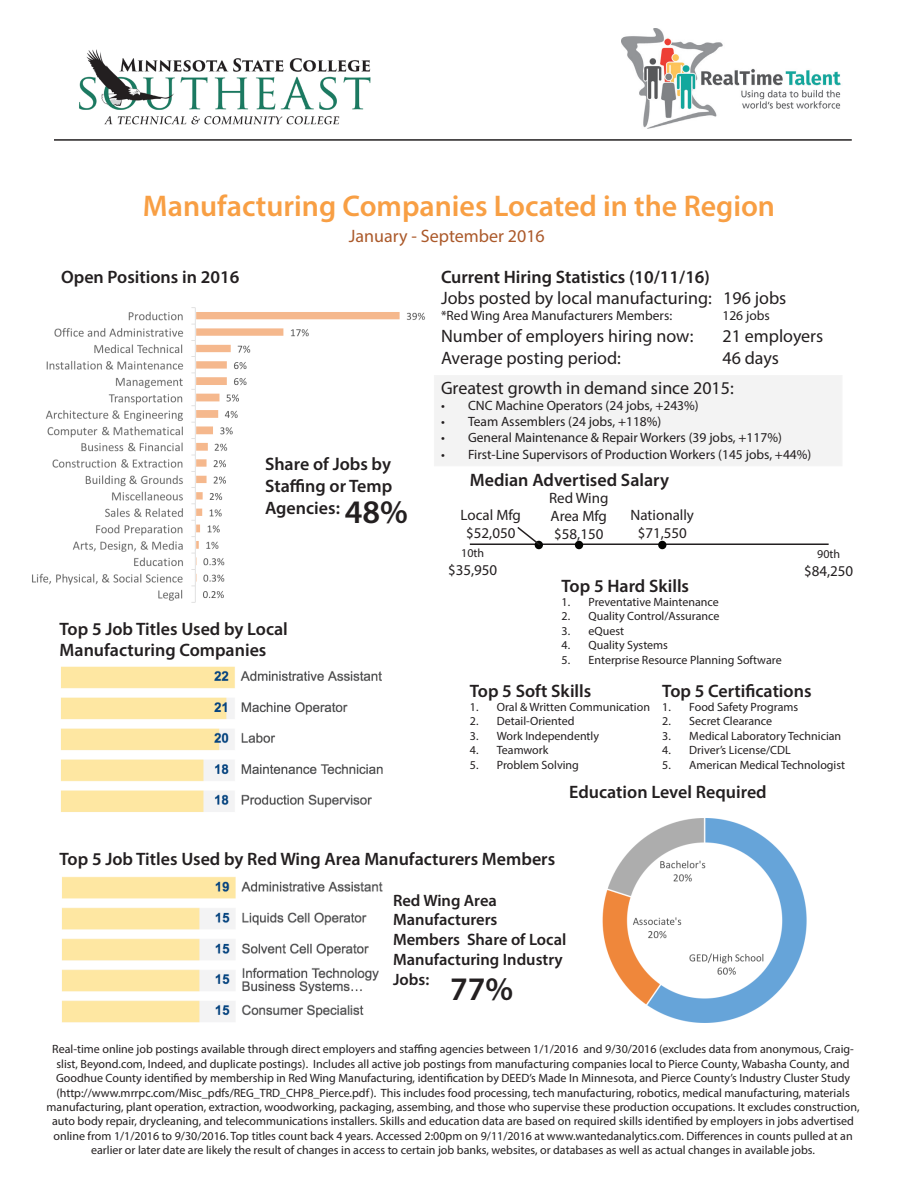
<style>
.page{position:relative;width:918px;height:1188px;background:#fff}
.page>*{position:absolute;margin:0;border:0;box-sizing:border-box;transform-origin:0 0}
.t1{font:600 33px "Myriad Pro";color:#231f20}
.Head_1{font:600 30px "Myriad Pro";color:#f89f44}
.t2{font:600 18px/21.6px "Myriad Pro";color:#231f20;text-align:justify}
.t3{font:18px "Myriad Pro";color:#231f20}
.t4{font:18px "Myriad Pro";color:#ab592a}
.t5{font:600 16.5px/19.8px "Myriad Pro";color:#231f20}
.t6{font:15px "Myriad Pro";color:#231f20}
.t7{font:13.5px "Myriad Pro";color:#231f20}
.t8{font:12px/14.4px "Myriad Pro";color:#231f20;text-align:center}
</style>
<div class="page">
<img style="left:32px;top:307px;width:393px;height:296px">
<img style="left:621px;top:29px;width:220px;height:100px">
<hr style="left:54px;top:139px;width:798px;height:2px;background:#231f20">
<img style="left:79px;top:50px;width:292px;height:75px">
<img style="left:602px;top:818px;width:205px;height:205px">
<hr style="left:470px;top:543px;width:359px;height:2px;background:#231f20">
<div style="left:659px;top:542px;width:7px;height:6px;background:#040503;border-radius:50%"></div>
<div style="left:658px;top:541px;width:8px;height:8px;border:2px solid #040503;border-radius:50%"></div>
<div style="left:575px;top:541px;width:8px;height:8px;border:2px solid #040503;border-radius:50%"></div>
<div style="left:535px;top:541px;width:8px;height:8px;border:2px solid #040503;border-radius:50%"></div>
<img style="left:61px;top:666px;width:322px;height:146px">
<svg style="left:516px;top:527px;width:26px;height:20px"></svg>
<img style="left:62px;top:876px;width:321px;height:147px">
<div style="left:435px;top:376px;width:407px;height:90px;background:#f3f3f3"></div>
<p class="Head_1" style="left:143px;top:187px;width:634px">Manufacturing Companies Located in the Region</p>
<p class="t4" style="left:349px;top:225px;width:197px">January - September 2016</p>
<p class="t2" style="left:61px;top:265px;width:180px">Open Positions in 2016</p>
<p class="t2" style="left:265px;top:453px;width:129px">Share of Jobs by Staffing or Temp Agencies:</p>
<p class="t1" style="left:345px;top:491px;width:65px">48%</p>
<p class="t2" style="left:60px;top:618px;width:230px">Top 5 Job Titles Used by Local</p>
<p class="t2" style="left:60px;top:639px;width:208px">Manufacturing Companies</p>
<p class="t2" style="left:441px;top:265px;width:271px">Current Hiring Statistics (10/11/16)</p>
<p class="t3" style="left:441px;top:287px;width:347px">Jobs posted by local manufacturing: 196 jobs</p>
<p class="t7" style="left:441px;top:308px;width:233px">*Red Wing Area Manufacturers Members:</p>
<p class="t7" style="left:722px;top:308px;width:49px">126 jobs</p>
<p class="t3" style="left:441px;top:325px;width:254px">Number of employers hiring now:</p>
<p class="t3" style="left:722px;top:325px;width:102px">21 employers</p>
<p class="t3" style="left:441px;top:347px;width:181px">Average posting period:</p>
<p class="t3" style="left:722px;top:347px;width:58px">46 days</p>
<p class="t3" style="left:441px;top:377px;width:294px">Greatest growth in demand since 2015:</p>
<p class="t7" style="left:441px;top:397px;width:259px">• CNC Machine Operators (24 jobs, +243%)</p>
<p class="t7" style="left:441px;top:413px;width:222px">• Team Assemblers (24 jobs, +118%)</p>
<p class="t7" style="left:441px;top:430px;width:342px">• General Maintenance &amp; Repair Workers (39 jobs, +117%)</p>
<p class="t7" style="left:441px;top:446px;width:372px">• First-Line Supervisors of Production Workers (145 jobs, +44%)</p>
<p class="t2" style="left:470px;top:469px;width:201px">Median Advertised Salary</p>
<p class="t6" style="left:461px;top:505px;width:62px">Local Mfg</p>
<p class="t6" style="left:466px;top:523px;width:51px">$52,050</p>
<p class="t6" style="left:549px;top:489px;width:61px">Red Wing</p>
<p class="t6" style="left:551px;top:507px;width:58px">Area Mfg</p>
<p class="t6" style="left:554px;top:525px;width:51px">$58,150</p>
<p class="t6" style="left:631px;top:506px;width:65px">Nationally</p>
<p class="t6" style="left:638px;top:524px;width:51px">$71,550</p>
<p class="t8" style="left:461px;top:546px;width:24px">10th</p>
<p class="t6" style="left:448px;top:561px;width:51px">$35,950</p>
<p class="t8" style="left:817px;top:546px;width:24px">90th</p>
<p class="t6" style="left:804px;top:561px;width:51px">$84,250</p>
<p class="t2" style="left:562px;top:574px;width:129px">Top 5 Hard Skills</p>
<p class="t8" style="left:562px;top:595px;width:159px">1. Preventative Maintenance</p>
<p class="t8" style="left:562px;top:609px;width:159px">2. Quality Control/Assurance</p>
<p class="t8" style="left:562px;top:623px;width:64px">3. eQuest</p>
<p class="t8" style="left:562px;top:638px;width:108px">4. Quality Systems</p>
<p class="t8" style="left:562px;top:652px;width:222px">5. Enterprise Resource Planning Software</p>
<p class="t2" style="left:470px;top:679px;width:123px">Top 5 Soft Skills</p>
<p class="t8" style="left:470px;top:700px;width:182px">1. Oral &amp; Written Communication</p>
<p class="t8" style="left:470px;top:714px;width:106px">2. Detail-Oriented</p>
<p class="t8" style="left:470px;top:728px;width:131px">3. Work Independently</p>
<p class="t8" style="left:470px;top:743px;width:80px">4. Teamwork</p>
<p class="t8" style="left:470px;top:757px;width:111px">5. Problem Solving</p>
<p class="t2" style="left:662px;top:679px;width:151px">Top 5 Certifications</p>
<p class="t8" style="left:662px;top:700px;width:137px">1. Food Safety Programs</p>
<p class="t8" style="left:662px;top:714px;width:111px">2. Secret Clearance</p>
<p class="t8" style="left:662px;top:728px;width:180px">3. Medical Laboratory Technician</p>
<p class="t8" style="left:662px;top:743px;width:130px">4. Driver’s License/CDL</p>
<p class="t8" style="left:662px;top:757px;width:184px">5. American Medical Technologist</p>
<p class="t2" style="left:569px;top:781px;width:199px">Education Level Required</p>
<p class="t2" style="left:60px;top:848px;width:497px">Top 5 Job Titles Used by Red Wing Area Manufacturers Members</p>
<p class="t5" style="left:393px;top:890px;width:175px">Red Wing Area<br>Manufacturers<br>Members Share of Local<br>Manufacturing Industry<br>Jobs:</p>
<p class="t1" style="left:450px;top:968px;width:65px">77%</p>
<p class="t8" style="left:47px;top:1042px;width:814px">Real-time online job postings available through direct employers and staffing agencies between 1/1/2016 and 9/30/2016 (excludes data from anonymous, Craig&shy;slist, Beyond.com, Indeed, and duplicate postings). Includes all active job postings from manufacturing companies local to Pierce County, Wabasha County, and Goodhue County identified by membership in Red Wing Manufacturing, identification by DEED’s Made In Minnesota, and Pierce County’s Industry Cluster Study (http://www.mrrpc.com/Misc_pdfs/REG_TRD_CHP8_Pierce.pdf). This includes food processing, tech manufacturing, robotics, medical manufacturing, materials manufacturing, plant operation, extraction, woodworking, packaging, assembing, and those who supervise these production occupations. It excludes construction, auto body repair, drycleaning, and telecommunications installers. Skills and education data are based on required skills identified by employers in jobs advertised online from 1/1/2016 to 9/30/2016. Top titles count back 4 years. Accessed 2:00pm on 9/11/2016 at www.wantedanalytics.com. Differences in counts pulled at an earlier or later date are likely the result of changes in access to certain job banks, websites, or databases as well as actual changes in available jobs.</p>
</div>
